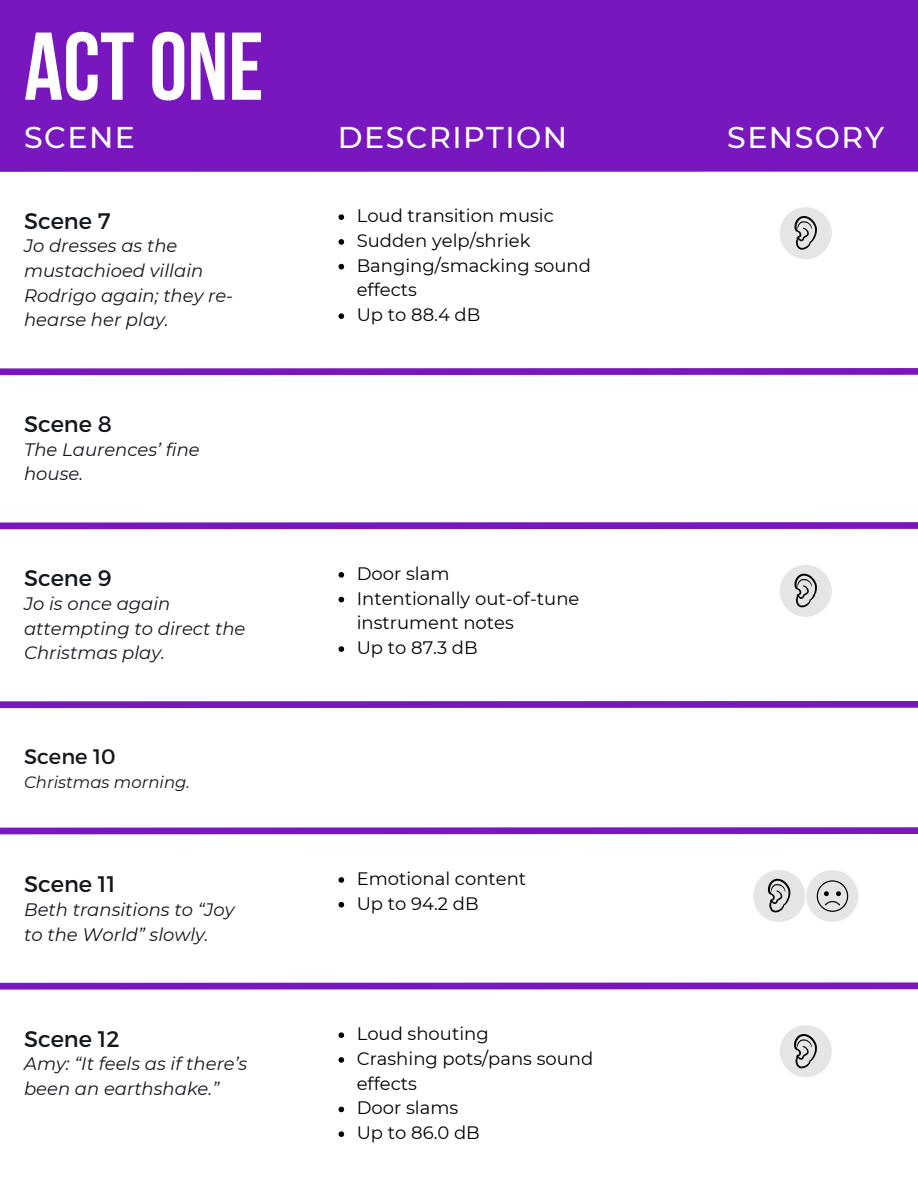
<style>
.page{position:relative;width:918px;height:1188px;background:#fff}
.page>*{position:absolute;margin:0;border:0;box-sizing:border-box;transform-origin:0 0}
.t1{font:700 96px "Bebas Neue";color:#fefefd}
.t2{font:500 30px "Montserrat";letter-spacing:.05em;color:#fefefd}
.t3{font:22.5px "Montserrat";color:#13181f}
.t4{font:21px "Montserrat";color:#13181f}
.t5{font:italic 18px/24.8px "Montserrat";color:#13181f}
.t6{font:18px/24.8px "Montserrat";color:#000}
.t7{font:italic 16.5px "Montserrat";color:#13181f}
</style>
<div class="page">
<div style="left:0;top:0;width:918px;height:172px;background:#7917bf"></div>
<div style="left:0;top:368px;width:918px;height:7px;background:#7917bf"></div>
<div style="left:0;top:522px;width:918px;height:7px;background:#7917bf"></div>
<div style="left:0;top:701px;width:918px;height:7px;background:#7917bf"></div>
<div style="left:780px;top:207px;width:52px;height:52px;background:#e5e5e5;border-radius:50%"></div>
<svg style="left:795px;top:216px;width:22px;height:34px"></svg>
<svg style="left:339px;top:214px;width:5px;height:6px"></svg>
<svg style="left:339px;top:239px;width:5px;height:6px"></svg>
<svg style="left:339px;top:264px;width:5px;height:5px"></svg>
<svg style="left:339px;top:313px;width:5px;height:6px"></svg>
<div style="left:780px;top:565px;width:52px;height:52px;background:#e5e5e5;border-radius:50%"></div>
<svg style="left:795px;top:574px;width:22px;height:33px"></svg>
<svg style="left:339px;top:572px;width:5px;height:6px"></svg>
<svg style="left:339px;top:597px;width:5px;height:5px"></svg>
<svg style="left:339px;top:646px;width:5px;height:6px"></svg>
<div style="left:0;top:827px;width:918px;height:7px;background:#7917bf"></div>
<div style="left:806px;top:870px;width:52px;height:52px;background:#e5e5e5;border-radius:50%"></div>
<svg style="left:817px;top:880px;width:31px;height:32px"></svg>
<div style="left:753px;top:870px;width:52px;height:52px;background:#e5e5e5;border-radius:50%"></div>
<svg style="left:768px;top:879px;width:22px;height:33px"></svg>
<svg style="left:339px;top:877px;width:5px;height:6px"></svg>
<svg style="left:339px;top:902px;width:5px;height:6px"></svg>
<div style="left:0;top:982px;width:918px;height:8px;background:#7917bf"></div>
<svg style="left:339px;top:1032px;width:5px;height:6px"></svg>
<svg style="left:339px;top:1057px;width:5px;height:6px"></svg>
<svg style="left:339px;top:1107px;width:5px;height:5px"></svg>
<svg style="left:339px;top:1131px;width:5px;height:6px"></svg>
<div style="left:780px;top:1025px;width:52px;height:52px;background:#e5e5e5;border-radius:50%"></div>
<svg style="left:795px;top:1034px;width:22px;height:34px"></svg>
<p class="t1" style="left:24px;top:28px;width:241px">ACTONE</p>
<p class="t2" style="left:24px;top:119px;width:112px">SCENE</p>
<p class="t2" style="left:338px;top:119px;width:231px">DESCRIPTION</p>
<p class="t2" style="left:727px;top:119px;width:159px">SENSORY</p>
<p class="t3" style="left:24px;top:206px;width:88px">Scene 7</p>
<p class="t5" style="left:24px;top:233px;width:211px">Jo dresses as the mustachioed villain<br>Rodrigo again; they re-</p>
<p class="t5" style="left:24px;top:308px;width:146px">hearse her play.</p>
<p class="t3" style="left:24px;top:409px;width:89px">Scene 8</p>
<p class="t5" style="left:24px;top:437px;width:177px">The Laurences’ fine house.</p>
<p class="t3" style="left:24px;top:564px;width:89px">Scene 9</p>
<p class="t5" style="left:24px;top:591px;width:223px">Jo is once again attempting to direct the<br>Christmas play.</p>
<p class="t4" style="left:24px;top:743px;width:93px">Scene 10</p>
<p class="t7" style="left:24px;top:772px;width:167px">Christmas morning.</p>
<p class="t3" style="left:24px;top:870px;width:93px">Scene 11</p>
<p class="t5" style="left:24px;top:897px;width:212px">Beth transitions to “Joy to the World” slowly.</p>
<p class="t3" style="left:24px;top:1024px;width:97px">Scene 12</p>
<p class="t5" style="left:24px;top:1051px;width:225px">Amy: “It feels as if there’s been an earthshake.”</p>
<p class="t6" style="left:357px;top:203px;width:199px">Loud transition music</p>
<p class="t6" style="left:357px;top:228px;width:175px">Sudden yelp/shriek</p>
<p class="t6" style="left:357px;top:253px;width:236px">Banging/smacking sound effects</p>
<p class="t6" style="left:357px;top:302px;width:125px">Up to 88.4 dB</p>
<p class="t6" style="left:357px;top:561px;width:94px">Door slam</p>
<p class="t6" style="left:357px;top:586px;width:224px">Intentionally out-of-tune instrument notes</p>
<p class="t6" style="left:357px;top:635px;width:123px">Up to 87.3 dB</p>
<p class="t6" style="left:357px;top:866px;width:171px">Emotional content</p>
<p class="t6" style="left:357px;top:891px;width:123px">Up to 94.2 dB</p>
<p class="t6" style="left:357px;top:1021px;width:133px">Loud shouting</p>
<p class="t6" style="left:357px;top:1046px;width:238px">Crashing pots/pans sound effects</p>
<p class="t6" style="left:357px;top:1096px;width:103px">Door slams</p>
<p class="t6" style="left:357px;top:1120px;width:125px">Up to 86.0 dB</p>
</div>
